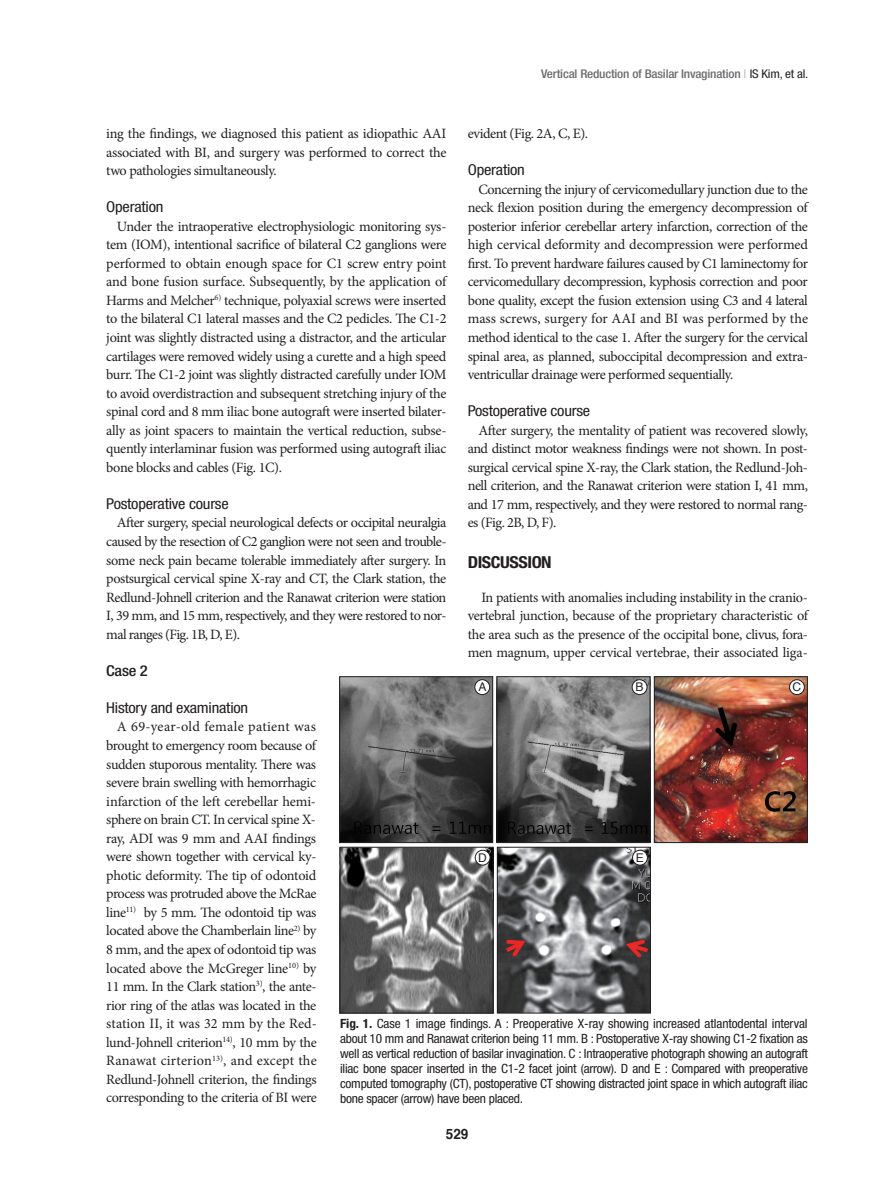
<style>
.page{position:relative;width:893px;height:1191px;background:#fff}
.page>*{position:absolute;margin:0;border:0;box-sizing:border-box;transform-origin:0 0}
.중제_JKNS{font:700 condensed 16.5px "Helvetica Neue LT Std";letter-spacing:-.025em;color:#231f20;scale:1.1 1}
.작은소재_JKNS{font:condensed 15px "Helvetica Neue LT Std";letter-spacing:-.015em;color:#231f20;scale:1.1 1}
.소제목_JKNS{font:500 condensed 15px "Helvetica Neue LT Std";color:#231f20;scale:1.1 1}
.본문_JKNS{font:14.25px/18.6px "Minion Pro";letter-spacing:-.03em;color:#231f20;text-align:justify}
.t1{font:700 14.25px "Helvetica";color:#231f20;scale:.95 1}
.사진설명_JKNS{font:condensed 12.75px/15px "Helvetica Neue LT Std";letter-spacing:-.02em;color:#231f20;text-align:justify;scale:1.05 1}
.런닝_JKNS{font:500 condensed 12px "Helvetica Neue LT Std";letter-spacing:-.015em;color:#6c6d70;scale:1.1 1}
.t2{font:12px "Helvetica";color:#231f20}
.s1{color:#bcbdc0}
.s2{font-weight:400;color:#231f20}
.s3{font-weight:700}
</style>
<div class="page">
<img style="left:342px;top:849px;width:149px;height:162px">
<div style="left:340px;top:847px;width:153px;height:166px;border:1px solid #231f20"></div>
<img style="left:341px;top:678px;width:150px;height:162px">
<div style="left:339px;top:676px;width:154px;height:166px;border:1px solid #231f20"></div>
<img style="left:499px;top:849px;width:150px;height:162px">
<div style="left:497px;top:847px;width:154px;height:166px;border:1px solid #231f20"></div>
<img style="left:499px;top:678px;width:149px;height:162px">
<div style="left:497px;top:676px;width:153px;height:166px;border:1px solid #231f20"></div>
<img style="left:656px;top:678px;width:149px;height:162px">
<div style="left:654px;top:676px;width:153px;height:166px;border:1px solid #231f20"></div>
<div style="left:475px;top:850px;width:15px;height:15px;background:#fff;border-radius:50%"></div>
<div style="left:475px;top:850px;width:15px;height:15px;border:1px solid #231f20;border-radius:50%"></div>
<div style="left:475px;top:679px;width:15px;height:15px;background:#fff;border-radius:50%"></div>
<div style="left:475px;top:679px;width:15px;height:16px;border:1px solid #231f20;border-radius:50%"></div>
<div style="left:632px;top:850px;width:15px;height:15px;background:#fff;border-radius:50%"></div>
<div style="left:632px;top:850px;width:16px;height:15px;border:1px solid #231f20;border-radius:50%"></div>
<div style="left:632px;top:679px;width:15px;height:15px;background:#fff;border-radius:50%"></div>
<div style="left:632px;top:679px;width:15px;height:16px;border:1px solid #231f20;border-radius:50%"></div>
<div style="left:789px;top:679px;width:15px;height:15px;background:#fff;border-radius:50%"></div>
<div style="left:789px;top:679px;width:15px;height:16px;border:1px solid #231f20;border-radius:50%"></div>
<p class="런닝_JKNS" style="left:541px;top:67px;width:245px">Vertical Reduction of Basilar Invagination <span class="s1">|</span> <span class="s2">IS Kim, et al.</span></p>
<p class="본문_JKNS" style="left:106px;top:124px;width:342px">ing the findings, we diagnosed this patient as idiopathic AAI associated with BI, and surgery was performed to correct the two pathologies simultaneously.</p>
<p class="작은소재_JKNS" style="left:106px;top:198px;width:53px">Operation</p>
<p class="본문_JKNS" style="left:106px;top:217px;width:342px;text-indent:11px">Under the intraoperative electrophysiologic monitoring sys&shy;tem (IOM), intentional sacrifice of bilateral C2 ganglions were performed to obtain enough space for C1 screw entry point and bone fusion surface. Subsequently, by the application of Harms and Melcher<sup>6)</sup> technique, polyaxial screws were inserted to the bilateral C1 lateral masses and the C2 pedicles. The C1-2 joint was slightly distracted using a distractor, and the articular cartilages were removed widely using a curette and a high speed burr. The C1-2 joint was slightly distracted carefully under IOM to avoid overdistraction and subsequent stretching injury of the spinal cord and 8 mm iliac bone autograft were inserted bilater&shy;ally as joint spacers to maintain the vertical reduction, subse&shy;quently interlaminar fusion was performed using autograft iliac bone blocks and cables (Fig. 1C).</p>
<p class="작은소재_JKNS" style="left:106px;top:495px;width:113px">Postoperative course</p>
<p class="본문_JKNS" style="left:106px;top:513px;width:342px;text-indent:11px">After surgery, special neurological defects or occipital neuralgia caused by the resection of C2 ganglion were not seen and trouble&shy;some neck pain became tolerable immediately after surgery. In postsurgical cervical spine X-ray and CT, the Clark station, the Redlund-Johnell criterion and the Ranawat criterion were station I, 39 mm, and 15 mm, respectively, and they were restored to nor&shy;mal ranges (Fig. 1B, D, E).</p>
<p class="소제목_JKNS" style="left:106px;top:661px;width:39px">Case 2</p>
<p class="작은소재_JKNS" style="left:106px;top:699px;width:130px">History and examination</p>
<p class="본문_JKNS" style="left:106px;top:717px;width:212px;text-indent:11px">A 69-year-old female patient was brought to emergency room because of sudden stuporous mentality. There was severe brain swelling with hemorrhagic infarction of the left cerebellar hemi&shy;sphere on brain CT. In cervical spine X&shy;ray, ADI was 9 mm and AAI findings were shown together with cervical ky&shy;photic deformity. The tip of odontoid process was protruded above the McRae line<sup>11)</sup> by 5 mm. The odontoid tip was located above the Chamberlain line<sup>2)</sup> by 8 mm, and the apex of odontoid tip was located above the McGreger line<sup>10)</sup> by 11 mm. In the Clark station<sup>3)</sup>, the ante&shy;rior ring of the atlas was located in the station II, it was 32 mm by the Red&shy;lund-Johnell criterion<sup>14)</sup>, 10 mm by the Ranawat cirterion<sup>13)</sup>, and except the Redlund-Johnell criterion, the findings corresponding to the criteria of BI were</p>
<p class="본문_JKNS" style="left:468px;top:124px;width:122px">evident (Fig. 2A, C, E).</p>
<p class="작은소재_JKNS" style="left:468px;top:161px;width:53px">Operation</p>
<p class="본문_JKNS" style="left:468px;top:180px;width:342px;text-indent:11px">Concerning the injury of cervicomedullary junction due to the neck flexion position during the emergency decompression of posterior inferior cerebellar artery infarction, correction of the high cervical deformity and decompression were performed first. To prevent hardware failures caused by C1 laminectomy for cervicomedullary decompression, kyphosis correction and poor bone quality, except the fusion extension using C3 and 4 lateral mass screws, surgery for AAI and BI was performed by the method identical to the case 1. After the surgery for the cervical spinal area, as planned, suboccipital decompression and extra&shy;ventricullar drainage were performed sequentially.</p>
<p class="작은소재_JKNS" style="left:468px;top:402px;width:113px">Postoperative course</p>
<p class="본문_JKNS" style="left:468px;top:421px;width:342px;text-indent:11px">After surgery, the mentality of patient was recovered slowly, and distinct motor weakness findings were not shown. In post&shy;surgical cervical spine X-ray, the Clark station, the Redlund-Joh&shy;nell criterion, and the Ranawat criterion were station I, 41 mm, and 17 mm, respectively, and they were restored to normal rang&shy;es (Fig. 2B, D, F).</p>
<p class="중제_JKNS" style="left:468px;top:551px;width:78px">DISCUSSION</p>
<p class="본문_JKNS" style="left:468px;top:588px;width:342px;text-indent:14px">In patients with anomalies including instability in the cranio&shy;vertebral junction, because of the proprietary characteristic of the area such as the presence of the occipital bone, clivus, fora&shy;men magnum, upper cervical vertebrae, their associated liga-</p>
<p class="t2" style="left:636px;top:678px;width:10px">B</p>
<p class="t2" style="left:793px;top:678px;width:10px">C</p>
<p class="t2" style="left:479px;top:678px;width:10px">A</p>
<p class="t2" style="left:478px;top:848px;width:10px">D</p>
<p class="t2" style="left:636px;top:848px;width:10px">E</p>
<p class="사진설명_JKNS" style="left:340px;top:1016px;width:447px"><span class="s3">Fig. 1.</span> Case 1 image findings. A : Preoperative X-ray showing increased atlantodental interval about 10 mm and Ranawat criterion being 11 mm. B : Postoperative X-ray showing C1-2 fixation as well as vertical reduction of basilar invagination. C : Intraoperative photograph showing an autograft iliac bone spacer inserted in the C1-2 facet joint (arrow). D and E : Compared with preoperative computed tomography (CT), postoperative CT showing distracted joint space in which autograft iliac bone spacer (arrow) have been placed.</p>
<p class="t1" style="left:446px;top:1123px;width:25px">529</p>
</div>
